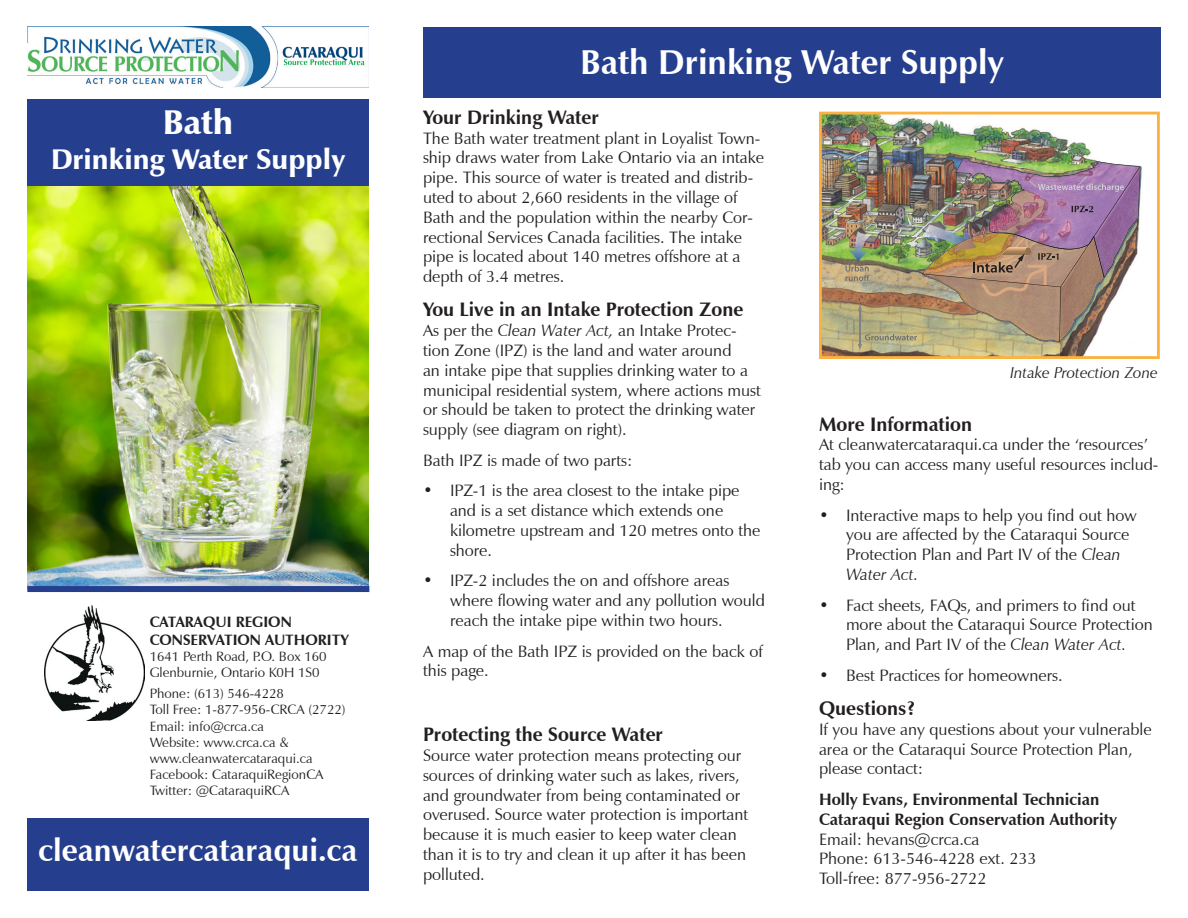
<style>
.page{position:relative;width:1188px;height:918px;background:#fff}
.page>*{position:absolute;margin:0;border:0;box-sizing:border-box;transform-origin:0 0}
.t1{font:700 34.5px "Zapf Humanist 601 BT";color:#fff}
.t2{font:900 34.5px "Zapf Humanist 601 BT";color:#fff}
.t3{font:700 31.5px "Zapf Humanist 601 BT";color:#fff}
.t4{font:900 28.5px "Zapf Humanist 601 BT";color:#fff}
.Body_text{font:700 19.5px "Zapf Humanist 601 BT";color:#231f20}
.Body_text-2{font:16.5px/19.8px "Zapf Humanist 601 BT";color:#231f20}
.Body_text-3{font:700 16.5px/19.8px "Zapf Humanist 601 BT";color:#231f20}
.Body_text-4{font:italic 15.75px "Zapf Humanist 601 BT";color:#231f20}
.t5{font:700 15px "Zapf Humanist 601 BT";color:#231f20}
.t6{font:13.5px/16.2px "Zapf Humanist 601 BT";color:#231f20}
.s1{font-style:italic}
.s2{font-weight:400}
</style>
<div class="page">
<img style="left:27px;top:186px;width:342px;height:400px">
<div style="left:27px;top:99px;width:342px;height:87px;background:#253f8e"></div>
<div style="left:423px;top:27px;width:738px;height:70px;background:#253f8e"></div>
<div style="left:27px;top:586px;width:342px;height:6px;background:#253f8e"></div>
<img style="left:45px;top:605px;width:99px;height:115px">
<div style="left:27px;top:818px;width:342px;height:73px;background:#253f8e"></div>
<img style="left:27px;top:27px;width:342px;height:60px">
<img style="left:819px;top:112px;width:341px;height:247px">
<img style="left:845px;top:158px;width:296px;height:193px">
<p class="t2" style="left:163px;top:101px;width:72px">Bath</p>
<p class="t4" style="left:51px;top:141px;width:295px">Drinking Water Supply</p>
<p class="t5" style="left:150px;top:613px;width:144px">CATARAQUI REGION</p>
<p class="t5" style="left:150px;top:631px;width:201px">CONSERVATION AUTHORITY</p>
<p class="t6" style="left:150px;top:648px;width:178px">1641 Perth Road, P.O. Box 160</p>
<p class="t6" style="left:150px;top:665px;width:171px">Glenburnie, Ontario K0H 1S0</p>
<p class="t6" style="left:150px;top:685px;width:197px">Phone: (613) 546-4228<br>Toll Free: 1-877-956-CRCA (2722)</p>
<p class="t6" style="left:150px;top:718px;width:141px">Email: info@crca.ca<br>Website: www.crca.ca &amp;</p>
<p class="t6" style="left:150px;top:750px;width:164px">www.cleanwatercataraqui.ca</p>
<p class="t6" style="left:150px;top:766px;width:175px">Facebook: CataraquiRegionCA</p>
<p class="t6" style="left:150px;top:783px;width:141px">Twitter: @CataraquiRCA</p>
<p class="t3" style="left:39px;top:831px;width:320px">cleanwatercataraqui.ca</p>
<p class="t1" style="left:580px;top:41px;width:425px">Bath Drinking Water Supply</p>
<p class="Body_text" style="left:423px;top:105px;width:177px">Your Drinking Water</p>
<p class="Body_text-2" style="left:423px;top:128px;width:343px">The Bath water treatment plant in Loyalist Town&shy;ship draws water from Lake Ontario via an intake pipe. This source of water is treated and distrib&shy;uted to about 2,660 residents in the village of Bath and the population within the nearby Cor&shy;rectional Services Canada facilities. The intake pipe is located about 140 metres offshore at a depth of 3.4 metres.</p>
<p class="Body_text" style="left:423px;top:298px;width:322px">You Live in an Intake Protection Zone</p>
<p class="Body_text-2" style="left:423px;top:321px;width:339px">As per the <span class="s1">Clean Water Act,</span> an Intake Protec&shy;tion Zone (IPZ) is the land and water around<br>an intake pipe that supplies drinking water to a municipal residential system, where actions must or should be taken to protect the drinking water supply (see diagram on right).</p>
<p class="Body_text-2" style="left:423px;top:450px;width:211px">Bath IPZ is made of two parts:</p>
<p class="Body_text-2" style="left:450px;top:481px;width:312px;text-indent:-27px">• IPZ-1 is the area closest to the intake pipe and is a set distance which extends one kilometre upstream and 120 metres onto the shore.</p>
<p class="Body_text-2" style="left:450px;top:571px;width:317px;text-indent:-27px">• IPZ-2 includes the on and offshore areas where flowing water and any pollution would reach the intake pipe within two hours.</p>
<p class="Body_text-2" style="left:423px;top:641px;width:341px">A map of the Bath IPZ is provided on the back of this page.</p>
<p class="Body_text-4" style="left:1010px;top:363px;width:149px">Intake Protection Zone</p>
<p class="Body_text" style="left:819px;top:412px;width:155px">More Information</p>
<p class="Body_text-2" style="left:819px;top:435px;width:341px">At cleanwatercataraqui.ca under the ‘resources’ tab you can access many useful resources includ&shy;ing:</p>
<p class="Body_text-2" style="left:846px;top:505px;width:292px;text-indent:-27px">• Interactive maps to help you find out how you are affected by the Cataraqui Source<br>Protection Plan and Part IV of the <span class="s1">Clean<br>Water Act.</span></p>
<p class="Body_text-2" style="left:846px;top:595px;width:308px;text-indent:-27px">• Fact sheets, FAQs, and primers to find out more about the Cataraqui Source Protection<br>Plan, and Part IV of the <span class="s1">Clean Water Act.</span></p>
<p class="Body_text-2" style="left:819px;top:665px;width:245px">• Best Practices for homeowners.</p>
<p class="Body_text" style="left:819px;top:696px;width:98px">Questions?</p>
<p class="Body_text-2" style="left:819px;top:719px;width:334px">If you have any questions about your vulnerable area or the Cataraqui Source Protection Plan, please contact:</p>
<p class="Body_text-3" style="left:819px;top:789px;width:300px">Holly Evans, Environmental Technician<br>Cataraqui Region Conservation Authority<br><span class="s2">Email: hevans@crca.ca<br>Phone: 613-546-4228 ext. 233<br>Toll-free: 877-956-2722</span></p>
<p class="Body_text" style="left:423px;top:723px;width:242px">Protecting the Source Water</p>
<p class="Body_text-2" style="left:423px;top:746px;width:327px">Source water protection means protecting our sources of drinking water such as lakes, rivers, and groundwater from being contaminated or overused. Source water protection is important because it is much easier to keep water clean than it is to try and clean it up after it has been polluted.</p>
</div>
